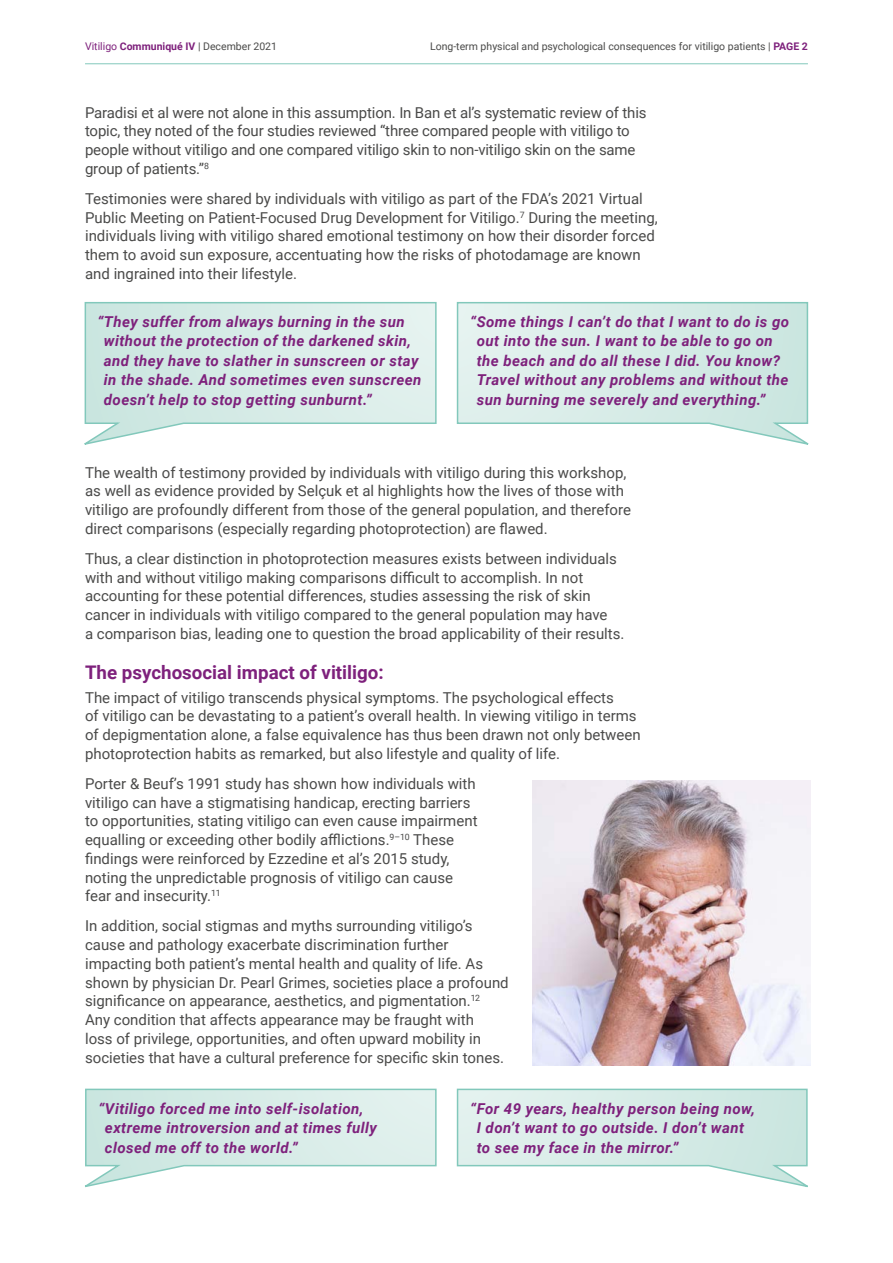
<style>
.page{position:relative;width:893px;height:1263px;background:#fff}
.page>*{position:absolute;margin:0;border:0;box-sizing:border-box;transform-origin:0 0}
.t1{font:700 18.75px "Roboto";color:#7e217c}
.t2{font:15px/18.8px "Roboto";color:#4a4a49}
.t3{font:italic 700 15px/19.5px "Roboto";letter-spacing:.03em;color:#7e217c}
.t4{font:10.5px "Roboto";color:#4a4a49}
.s1{color:#7e217c}
.s2{font-weight:700;color:#7e217c}
</style>
<div class="page">
<svg style="left:456px;top:1088px;width:352px;height:100px"></svg>
<svg style="left:85px;top:1088px;width:352px;height:100px"></svg>
<svg style="left:84px;top:302px;width:353px;height:143px;background:#d9ede9"></svg>
<svg style="left:456px;top:302px;width:353px;height:143px;background:#daede9"></svg>
<img style="left:532px;top:780px;width:278px;height:286px">
<hr style="left:85px;top:63px;width:723px;height:1px;background:#82c8bb">
<p class="t4" style="left:85px;top:39px;width:194px"><span class="s1">Vitiligo</span> <span class="s2">Communiqué IV</span> | December 2021</p>
<p class="t4" style="left:430px;top:39px;width:379px">Long-term physical and psychological consequences for vitiligo patients | <span class="s2">PAGE 2</span></p>
<p class="t2" style="left:85px;top:102px;width:563px">Paradisi et al were not alone in this assumption. In Ban et al’s systematic review of this topic, they noted of the four studies reviewed “three compared people with vitiligo to people without vitiligo and one compared vitiligo skin to non-vitiligo skin on the same group of patients.”<sup>8</sup></p>
<p class="t2" style="left:85px;top:189px;width:574px">Testimonies were shared by individuals with vitiligo as part of the FDA’s 2021 Virtual Public Meeting on Patient-Focused Drug Development for Vitiligo.<sup>7</sup> During the meeting, individuals living with vitiligo shared emotional testimony on how their disorder forced them to avoid sun exposure, accentuating how the risks of photodamage are known and ingrained into their lifestyle.</p>
<p class="t3" style="left:104px;top:311px;width:319px;text-indent:-6px">“They suffer from always burning in the sun without the protection of the darkened skin, and they have to slather in sunscreen or stay in the shade. And sometimes even sunscreen doesn’t help to stop getting sunburnt.”</p>
<p class="t3" style="left:477px;top:311px;width:314px;text-indent:-6px">“Some things I can’t do that I want to do is go out into the sun. I want to be able to go on the beach and do all these I did. You know?<br>Travel without any problems and without the sun burning me severely and everything.”</p>
<p class="t2" style="left:85px;top:462px;width:547px">The wealth of testimony provided by individuals with vitiligo during this workshop, as well as evidence provided by Selçuk et al highlights how the lives of those with vitiligo are profoundly different from those of the general population, and therefore direct comparisons (especially regarding photoprotection) are flawed.</p>
<p class="t2" style="left:85px;top:549px;width:541px">Thus, a clear distinction in photoprotection measures exists between individuals with and without vitiligo making comparisons difficult to accomplish. In not accounting for these potential differences, studies assessing the risk of skin cancer in individuals with vitiligo compared to the general population may have<br>a comparison bias, leading one to question the broad applicability of their results.</p>
<p class="t1" style="left:85px;top:659px;width:300px">The psychosocial impact of vitiligo:</p>
<p class="t2" style="left:85px;top:687px;width:557px">The impact of vitiligo transcends physical symptoms. The psychological effects<br>of vitiligo can be devastating to a patient’s overall health. In viewing vitiligo in terms of depigmentation alone, a false equivalence has thus been drawn not only between photoprotection habits as remarked, but also lifestyle and quality of life.</p>
<p class="t2" style="left:85px;top:774px;width:394px">Porter &amp; Beuf’s 1991 study has shown how individuals with vitiligo can have a stigmatising handicap, erecting barriers to opportunities, stating vitiligo can even cause impairment equalling or exceeding other bodily afflictions.<sup>9–10</sup> These findings were reinforced by Ezzedine et al’s 2015 study, noting the unpredictable prognosis of vitiligo can cause fear and insecurity.<sup>11</sup></p>
<p class="t2" style="left:85px;top:916px;width:425px">In addition, social stigmas and myths surrounding vitiligo’s cause and pathology exacerbate discrimination further impacting both patient’s mental health and quality of life. As shown by physician Dr. Pearl Grimes, societies place a profound significance on appearance, aesthetics, and pigmentation.<sup>12<br></sup>Any condition that affects appearance may be fraught with<br>loss of privilege, opportunities, and often upward mobility in societies that have a cultural preference for specific skin tones.</p>
<p class="t3" style="left:105px;top:1098px;width:273px;text-indent:-6px">“Vitiligo forced me into self-isolation, extreme introversion and at times fully closed me off to the world.”</p>
<p class="t3" style="left:477px;top:1098px;width:280px;text-indent:-6px">“For 49 years, healthy person being now,<br>I don’t want to go outside. I don’t want to see my face in the mirror.”</p>
</div>
